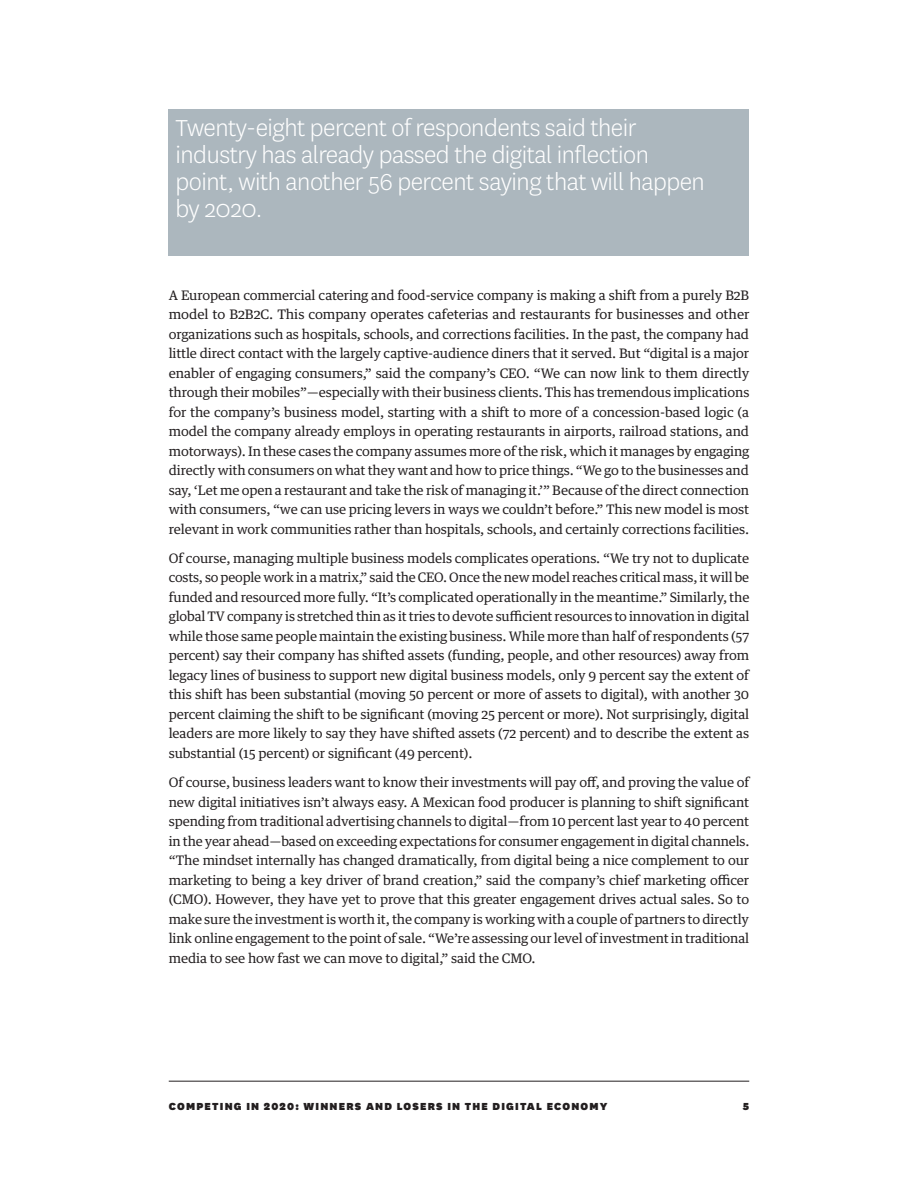
<style>
.page{position:relative;width:918px;height:1188px;background:#fff}
.page>*{position:absolute;margin:0;border:0;box-sizing:border-box;transform-origin:0 0}
.Call_out_light{font:300 27px/27px "National HBR";letter-spacing:-.02em;color:#fff}
.body{font:13.2px/19.5px "Guardian Text Egyp HBR";letter-spacing:-.01em;color:#231f20;text-align:justify}
.t1{font:900 12px "National HBR";letter-spacing:.1em;color:#231f20}
</style>
<div class="page">
<hr style="left:169px;top:1081px;width:580px;height:1px;background:#231f20">
<div style="left:169px;top:109px;width:580px;height:147px;background:#acb7be"></div>
<p class="Call_out_light" style="left:176px;top:113px;width:531px">Twenty-eight percent of respondents said their industry has already passed the digital inflection point, with another 56 percent saying that will happen by 2020.</p>
<p class="body" style="left:169px;top:284px;width:582px">A European commercial catering and food-service company is making a shift from a purely B2B model to B2B2C. This company operates cafeterias and restaurants for businesses and other organizations such as hospitals, schools, and corrections facilities. In the past, the company had little direct contact with the largely captive-audience diners that it served. But “digital is a major enabler of engaging consumers,” said the company’s CEO. “We can now link to them directly through their mobiles”—especially with their business clients. This has tremendous implications for the company’s business model, starting with a shift to more of a concession-based logic (a model the company already employs in operating restaurants in airports, railroad stations, and motorways). In these cases the company assumes more of the risk, which it manages by engaging directly with consumers on what they want and how to price things. “We go to the businesses and say, ‘Let me open a restaurant and take the risk of managing it.’” Because of the direct connection with consumers, “we can use pricing levers in ways we couldn’t before.” This new model is most relevant in work communities rather than hospitals, schools, and certainly corrections facilities.</p>
<p class="body" style="left:169px;top:547px;width:582px">Of course, managing multiple business models complicates operations. “We try not to duplicate costs, so people work in a matrix,” said the CEO. Once the new model reaches critical mass, it will be funded and resourced more fully. “It’s complicated operationally in the meantime.” Similarly, the global TV company is stretched thin as it tries to devote sufficient resources to innovation in digital while those same people maintain the existing business. While more than half of respondents (57 percent) say their company has shifted assets (funding, people, and other resources) away from legacy lines of business to support new digital business models, only 9 percent say the extent of this shift has been substantial (moving 50 percent or more of assets to digital), with another 30 percent claiming the shift to be significant (moving 25 percent or more). Not surprisingly, digital leaders are more likely to say they have shifted assets (72 percent) and to describe the extent as substantial (15 percent) or significant (49 percent).</p>
<p class="body" style="left:169px;top:771px;width:582px">Of course, business leaders want to know their investments will pay off, and proving the value of new digital initiatives isn’t always easy. A Mexican food producer is planning to shift significant spending from traditional advertising channels to digital—from 10 percent last year to 40 percent in the year ahead—based on exceeding expectations for consumer engagement in digital channels. “The mindset internally has changed dramatically, from digital being a nice complement to our marketing to being a key driver of brand creation,” said the company’s chief marketing officer (CMO). However, they have yet to prove that this greater engagement drives actual sales. So to make sure the investment is worth it, the company is working with a couple of partners to directly link online engagement to the point of sale. “We’re assessing our level of investment in traditional media to see how fast we can move to digital,” said the CMO.</p>
<p class="t1" style="left:169px;top:1098px;width:440px">COMPETING IN 2020: WINNERS AND LOSERS IN THE DIGITAL ECONOMY</p>
<p class="t1" style="left:743px;top:1098px;width:8px">5</p>
</div>
